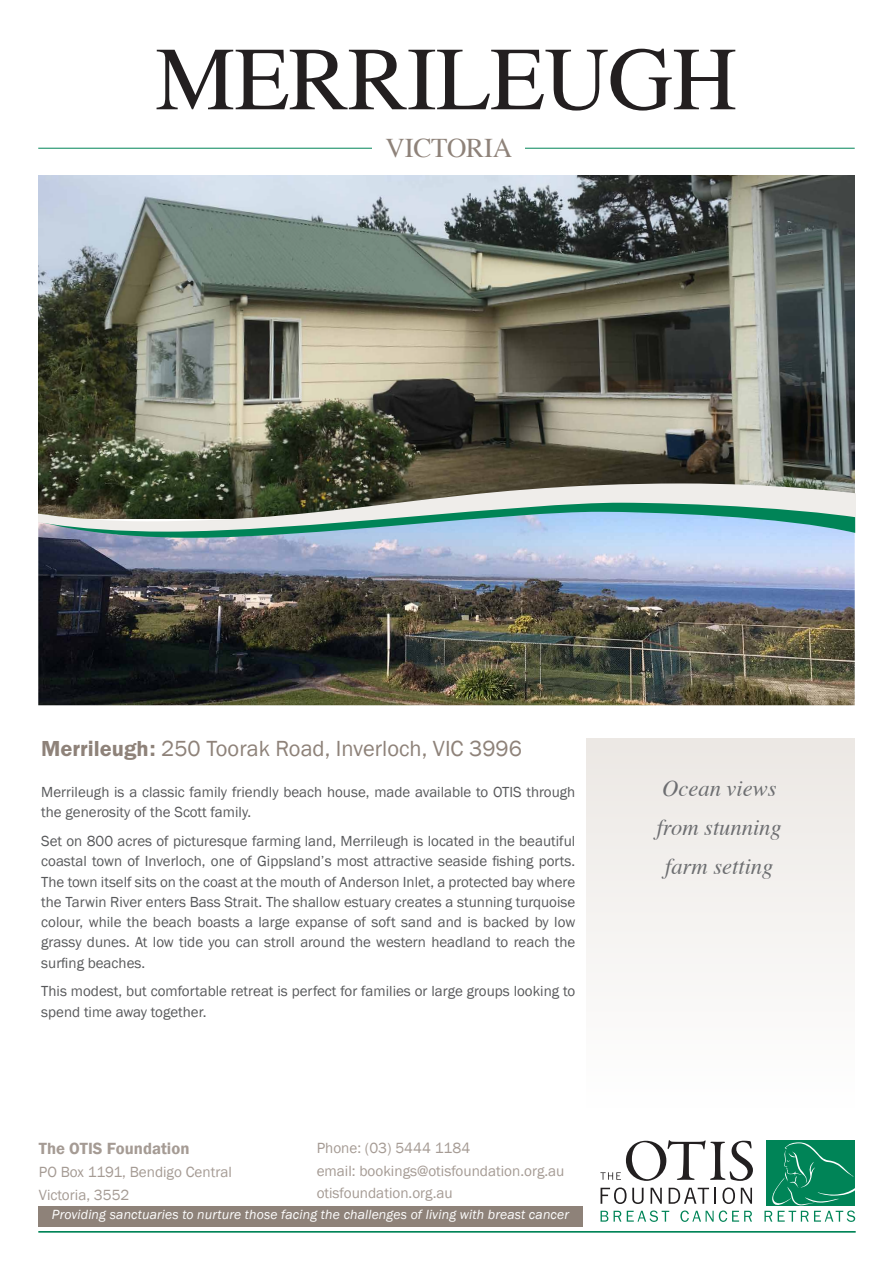
<style>
.page{position:relative;width:893px;height:1263px;background:#fff}
.page>*{position:absolute;margin:0;border:0;box-sizing:border-box;transform-origin:0 0}
.t1{font:94.05px "Times";color:#231f20}
.t2{font:90px "Times";letter-spacing:-.01em;color:#231f20}
.t3{font:27.3px "Times";color:#8e8279}
.t4{font:27px "Times";letter-spacing:-.01em;color:#8e8279}
.t5{font:22.5px "Franklin Gothic";color:#8e8279}
.t6{font:italic 22.5px/39px "Times";color:#6d6e71;text-align:center}
.t7{font:600 16.65px "Franklin Gothic";color:#a59b94}
.t8{font:15.15px/22.8px "Franklin Gothic";color:#a59b94}
.t9{font:15px/20.2px "Franklin Gothic";color:#58595b}
.t10{font:italic 13.65px "Franklin Gothic";letter-spacing:.01em;color:#fff}
.s1{font-family:"Franklin Gothic URW Dem"}
</style>
<div class="page">
<img style="left:38px;top:176px;width:817px;height:307px">
<img style="left:38px;top:538px;width:817px;height:167px">
<div style="left:587px;top:738px;width:268px;height:371px;background:linear-gradient(to right,#f5f3f1,#f5f3f1)"></div>
<div style="left:38px;top:1206px;width:545px;height:21px;background:#8e8279"></div>
<svg style="left:601px;top:1187px;width:25px;height:17px"></svg>
<svg style="left:632px;top:1188px;width:12px;height:16px"></svg>
<svg style="left:651px;top:1188px;width:11px;height:16px"></svg>
<svg style="left:669px;top:1188px;width:47px;height:16px"></svg>
<svg style="left:722px;top:1187px;width:13px;height:17px"></svg>
<svg style="left:741px;top:1188px;width:11px;height:16px"></svg>
<svg style="left:600px;top:1140px;width:153px;height:41px"></svg>
<div style="left:767px;top:1140px;width:88px;height:66px;background:#008457"></div>
<svg style="left:601px;top:1211px;width:7px;height:11px"></svg>
<svg style="left:614px;top:1211px;width:7px;height:11px"></svg>
<svg style="left:627px;top:1210px;width:42px;height:12px"></svg>
<svg style="left:680px;top:1210px;width:72px;height:12px"></svg>
<svg style="left:764px;top:1142px;width:91px;height:80px"></svg>
<hr style="left:38px;top:1231px;width:818px;height:2px;background:#008457">
<svg style="left:38px;top:483px;width:817px;height:55px;background:#839e99"></svg>
<hr style="left:38px;top:148px;width:817px;height:1px;background:#008457">
<div style="left:372px;top:126px;width:152px;height:42px;background:#fff"></div>
<h1 class="t1" style="left:96px;top:-8px;width:704px">ROLLING HILLS</h1>
<h2 class="t2" style="left:156px;top:-5px;width:583px">MERRILEUGH</h2>
<h3 class="t4" style="left:386px;top:123px;width:128px">VICTORIA</h3>
<h3 class="t3" style="left:383px;top:122px;width:131px">VICTORIA</h3>
<h3 class="t5" style="left:41px;top:734px;width:482px"><span class="s1">Merrileugh:</span> 250 Toorak Road, Inverloch, VIC 3996</h3>
<p class="t9" style="left:41px;top:782px;width:536px">Merrileugh is a classic family friendly beach house, made available to OTIS through the generosity of the Scott family.</p>
<p class="t9" style="left:41px;top:831px;width:536px;text-align:justify">Set on 800 acres of picturesque farming land, Merrileugh is located in the beautiful coastal town of Inverloch, one of Gippsland’s most attractive seaside fishing ports.<br>The town itself sits on the coast at the mouth of Anderson Inlet, a protected bay where the Tarwin River enters Bass Strait. The shallow estuary creates a stunning turquoise colour, while the beach boasts a large expanse of soft sand and is backed by low grassy dunes. At low tide you can stroll around the western headland to reach the surfing beaches.</p>
<p class="t9" style="left:41px;top:982px;width:536px">This modest, but comfortable retreat is perfect for families or large groups looking to spend time away together.</p>
<p class="t7" style="left:39px;top:1138px;width:152px">The OTIS Foundation</p>
<p class="t8" style="left:39px;top:1161px;width:194px">PO Box 1191, Bendigo Central<br>Victoria, 3552</p>
<p class="t8" style="left:317px;top:1137px;width:249px">Phone: (03) 5444 1184<br>email: bookings@otisfoundation.org.au otisfoundation.org.au</p>
<p class="t10" style="left:52px;top:1206px;width:519px">Providing sanctuaries to nurture those facing the challenges of living with breast cancer</p>
<h3 class="t6" style="left:657px;top:768px;width:126px">Ocean views from stunning farm setting</h3>
</div>
